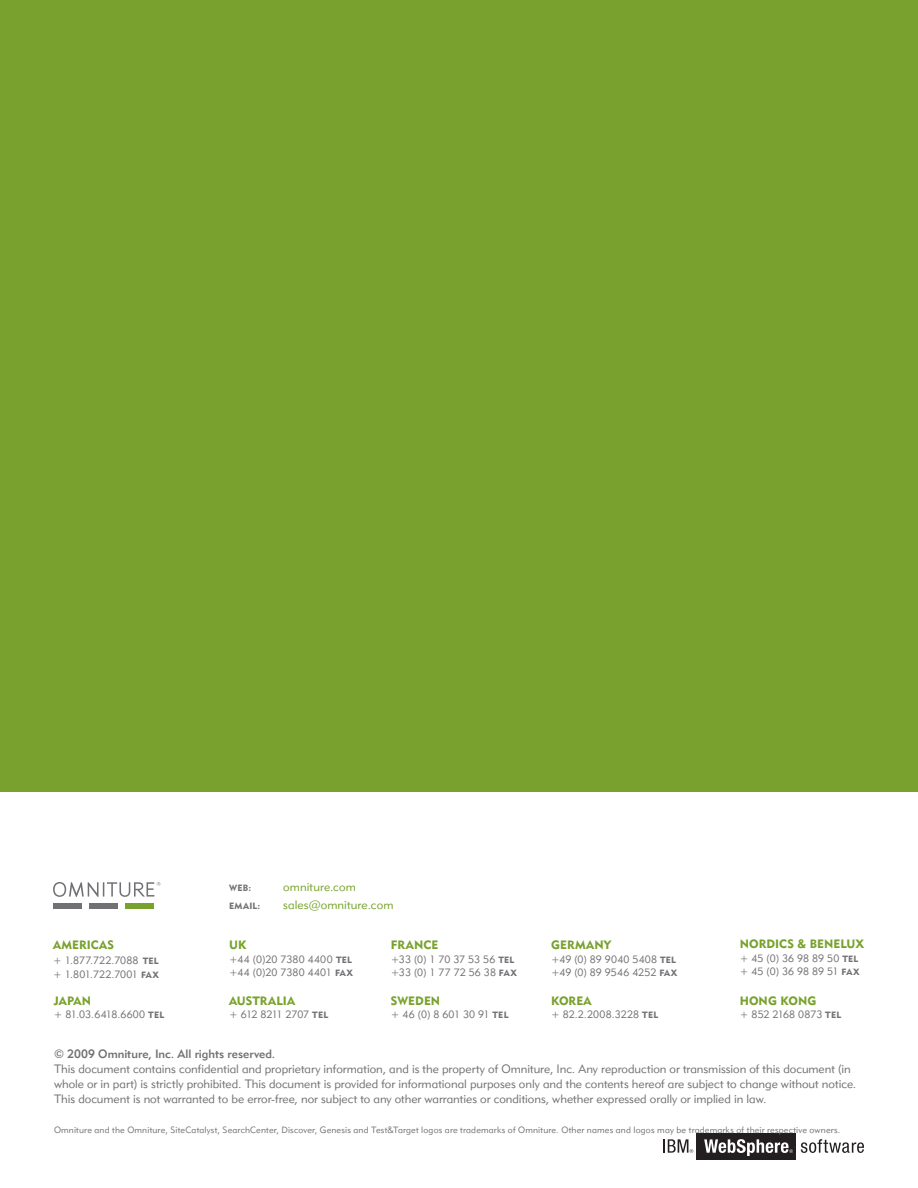
<style>
.page{position:relative;width:918px;height:1188px;background:#fff}
.page>*{position:absolute;margin:0;border:0;box-sizing:border-box;transform-origin:0 0}
.t1{font:12px/15px "Geometric 415 BT Lite A";color:#717074}
.t2{font:12px "Geometric 415 BT Black A";letter-spacing:.005em;color:#78a22d}
.t3{font:12px "Geometric 415 BT Medium A";color:#717074}
.t4{font:12px "Geometric 415 BT Lite A";letter-spacing:.01em;color:#78a22d}
.t5{font:10.5px "Geometric 415 BT Lite A";letter-spacing:.01em;color:#717074}
.t6{font:10.5px "Geometric 415 BT Lite A";letter-spacing:-.035em;color:#717074}
.t7{font:9px "Geometric 415 BT Lite A";letter-spacing:.02em;color:#717074}
.t8{font:9px "Geometric 415 BT Black A";letter-spacing:.025em;color:#717074}
.s1{font-family:"Geometric 415 BT Black A";font-size:9px}
</style>
<div class="page">
<div style="left:697px;top:1133px;width:99px;height:27px;background:#231f20"></div>
<svg style="left:801px;top:1139px;width:63px;height:14px"></svg>
<svg style="left:704px;top:1139px;width:89px;height:17px"></svg>
<svg style="left:663px;top:1139px;width:30px;height:14px"></svg>
<div style="left:0;top:0;width:918px;height:792px;background:#78a22d"></div>
<div style="left:125px;top:904px;width:29px;height:5px;background:#78a22d"></div>
<div style="left:53px;top:904px;width:29px;height:5px;background:#717074"></div>
<div style="left:89px;top:904px;width:29px;height:5px;background:#717074"></div>
<svg style="left:53px;top:882px;width:107px;height:15px"></svg>
<p class="t2" style="left:53px;top:938px;width:63px">AMERICAS</p>
<p class="t5" style="left:53px;top:954px;width:107px">+ 1.877.722.7088 <span class="s1">TEL</span></p>
<p class="t5" style="left:53px;top:968px;width:107px">+ 1.801.722.7001 <span class="s1">FAX</span></p>
<p class="t2" style="left:54px;top:993px;width:39px">JAPAN</p>
<p class="t5" style="left:54px;top:1008px;width:112px">+ 81.03.6418.6600 <span class="s1">TEL</span></p>
<p class="t8" style="left:229px;top:883px;width:24px">WEB:</p>
<p class="t4" style="left:283px;top:880px;width:74px">omniture.com</p>
<p class="t8" style="left:229px;top:900px;width:33px">EMAIL:</p>
<p class="t4" style="left:283px;top:897px;width:112px">sales@omniture.com</p>
<p class="t2" style="left:229px;top:938px;width:19px">UK</p>
<p class="t5" style="left:229px;top:953px;width:124px">+44 (0)20 7380 4400 <span class="s1">TEL</span></p>
<p class="t5" style="left:229px;top:966px;width:125px">+44 (0)20 7380 4401 <span class="s1">FAX</span></p>
<p class="t2" style="left:391px;top:938px;width:49px">FRANCE</p>
<p class="t5" style="left:391px;top:953px;width:125px">+33 (0) 1 70 37 53 56 <span class="s1">TEL</span></p>
<p class="t5" style="left:391px;top:966px;width:127px">+33 (0) 1 77 72 56 38 <span class="s1">FAX</span></p>
<p class="t2" style="left:551px;top:938px;width:62px">GERMANY</p>
<p class="t5" style="left:551px;top:953px;width:126px">+49 (0) 89 9040 5408 <span class="s1">TEL</span></p>
<p class="t5" style="left:551px;top:966px;width:128px">+49 (0) 89 9546 4252 <span class="s1">FAX</span></p>
<p class="t2" style="left:740px;top:937px;width:126px">NORDICS &amp; BENELUX</p>
<p class="t5" style="left:740px;top:952px;width:120px">+ 45 (0) 36 98 89 50 <span class="s1">TEL</span></p>
<p class="t5" style="left:740px;top:965px;width:121px">+ 45 (0) 36 98 89 51 <span class="s1">FAX</span></p>
<p class="t2" style="left:229px;top:993px;width:67px">AUSTRALIA</p>
<p class="t6" style="left:229px;top:1008px;width:100px">+ 612 8211 2707 <span class="s1">TEL</span></p>
<p class="t2" style="left:391px;top:993px;width:51px">SWEDEN</p>
<p class="t5" style="left:391px;top:1008px;width:119px">+ 46 (0) 8 601 30 91 <span class="s1">TEL</span></p>
<p class="t2" style="left:551px;top:993px;width:42px">KOREA</p>
<p class="t5" style="left:551px;top:1008px;width:109px">+ 82.2.2008.3228 <span class="s1">TEL</span></p>
<p class="t2" style="left:740px;top:993px;width:78px">HONG KONG</p>
<p class="t5" style="left:740px;top:1008px;width:103px">+ 852 2168 0873 <span class="s1">TEL</span></p>
<p class="t3" style="left:54px;top:1046px;width:223px">© 2009 Omniture, Inc. All rights reserved.</p>
<p class="t1" style="left:54px;top:1061px;width:804px">This document contains confidential and proprietary information, and is the property of Omniture, Inc. Any reproduction or transmission of this document (in whole or in part) is strictly prohibited. This document is provided for informational purposes only and the contents hereof are subject to change without notice.<br>This document is not warranted to be error-free, nor subject to any other warranties or conditions, whether expressed orally or implied in law.</p>
<p class="t7" style="left:54px;top:1124px;width:788px">Omniture and the Omniture, SiteCatalyst, SearchCenter, Discover, Genesis and Test&amp;Target logos are trademarks of Omniture. Other names and logos may be trademarks of their respective owners.</p>
</div>
